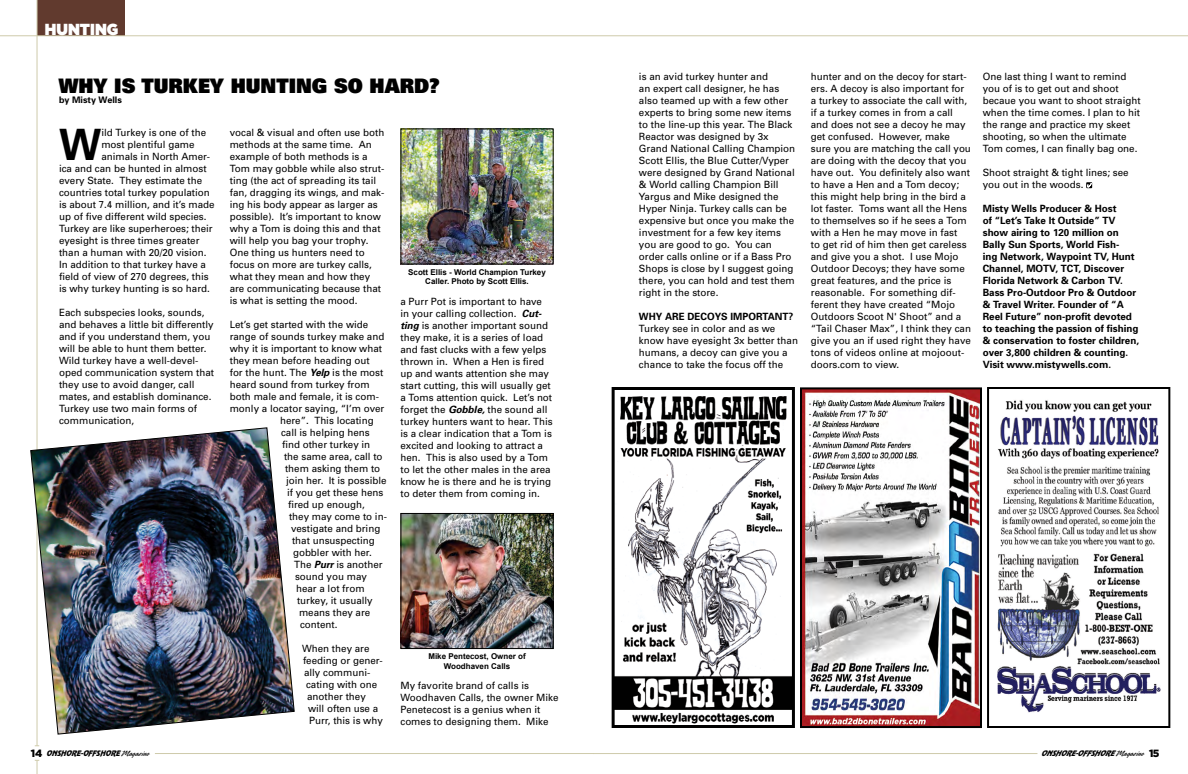
<style>
.page{position:relative;width:1188px;height:774px;background:#fff}
.page>*{position:absolute;margin:0;border:0;box-sizing:border-box;transform-origin:0 0}
.t1{font:700 43.2px "Univers";color:#000}
.t2{font:900 20px "Univers";color:#000;scale:.95 1}
.t3{font:900 16px "Gotham";color:#fff;scale:.95 1}
.t4{font:10px/12px "Univers";color:#000}
.t5{font:700 10px/12px "Univers";color:#000}
.t6{font:700 9px "Univers";color:#000}
.t7{font:700 8px/9.6px "Arial";color:#000;text-align:center}
.t8{font:italic 6.8px "Revue";color:#000}
.s1{font-weight:700;font-style:italic}
.s2{font-family:"Gotham";font-weight:900;font-style:normal;font-size:10.5px}
.s3{font-family:"Rapier Plain";font-style:normal;font-size:8.7px}
</style>
<div class="page">
<hr style="left:593px;top:753px;width:444px;height:1px;background:#cecaaa">
<hr style="left:155px;top:753px;width:439px;height:1px;background:#cecaaa">
<img style="left:997px;top:400px;width:164px;height:313px">
<div style="left:987px;top:387px;width:183px;height:341px;border:2px solid #000"></div>
<img style="left:616px;top:396px;width:175px;height:328px">
<div style="left:612px;top:387px;width:183px;height:341px;border:3px solid #000"></div>
<img style="left:803px;top:390px;width:176px;height:335px">
<div style="left:800px;top:387px;width:182px;height:341px;border:2px solid #000"></div>
<div style="left:38px;top:0;width:87px;height:36px;background:#613a2e"></div>
<hr style="left:0;top:35px;width:1188px;height:1px;background:#cecaaa">
<hr style="left:37px;top:0;width:1px;height:746px;background:#cecaaa">
<svg style="left:1086px;top:182px;width:6px;height:6px"></svg>
<svg style="left:35px;top:760px;width:4px;height:14px"></svg>
<img style="left:30px;top:427px;width:265px;height:308px">
<img style="left:402px;top:130px;width:150px;height:133px">
<div style="left:400px;top:128px;width:154px;height:137px;border:1px solid #000"></div>
<img style="left:402px;top:515px;width:150px;height:132px">
<div style="left:400px;top:513px;width:154px;height:136px;border:1px solid #000"></div>
<h3 class="t3" style="left:45px;top:18px;width:79px">HUNTING</h3>
<h2 class="t2" style="left:59px;top:72px;width:402px">WHY IS TURKEY HUNTING SO HARD?</h2>
<p class="t6" style="left:59px;top:94px;width:64px">by Misty Wells</p>
<h1 class="t1" style="left:59px;top:117px;width:44px">W</h1>
<p class="t4" style="left:101px;top:127px;width:106px">ild Turkey is one of the</p>
<p class="t4" style="left:230px;top:127px;width:156px">vocal &amp; visual and often use both methods at the same time. An example of both methods is a<br>Tom may gobble while also strut&shy;ting (the act of spreading its tail fan, dragging its wings, and mak&shy;ing his body appear as larger as possible). It’s important to know why a Tom is doing this and that will help you bag your trophy.<br>One thing us hunters need to focus on more are turkey calls, what they mean and how they are communicating because that is what is setting the mood.</p>
<p class="t4" style="left:230px;top:319px;width:140px">Let’s get started with the wide</p>
<p class="t4" style="left:230px;top:331px;width:156px">range of sounds turkey make and</p>
<p class="t4" style="left:230px;top:343px;width:154px">why it is important to know what</p>
<p class="t4" style="left:230px;top:355px;width:141px">they mean before heading out</p>
<p class="t4" style="left:230px;top:367px;width:155px">for the hunt. The <span class="s1">Yelp</span> is the most</p>
<p class="t4" style="left:230px;top:379px;width:141px">heard sound from turkey from</p>
<p class="t4" style="left:230px;top:391px;width:151px">both male and female, it is com-</p>
<p class="t4" style="left:230px;top:403px;width:156px">monly a locator saying, “I’m over</p>
<p class="t4" style="left:280px;top:415px;width:95px">here”. This locating</p>
<p class="t4" style="left:281px;top:427px;width:90px">call is helping hens</p>
<p class="t4" style="left:282px;top:439px;width:90px">find other turkey in</p>
<p class="t4" style="left:284px;top:451px;width:100px">the same area, call to</p>
<p class="t4" style="left:285px;top:463px;width:97px">them asking them to</p>
<p class="t4" style="left:286px;top:475px;width:102px">join her. It is possible</p>
<p class="t4" style="left:287px;top:487px;width:98px">if you get these hens</p>
<p class="t4" style="left:288px;top:499px;width:78px">fired up enough,</p>
<p class="t4" style="left:289px;top:511px;width:99px">they may come to in-</p>
<p class="t4" style="left:291px;top:523px;width:91px">vestigate and bring</p>
<p class="t4" style="left:292px;top:535px;width:84px">that unsuspecting</p>
<p class="t4" style="left:293px;top:547px;width:80px">gobbler with her.</p>
<p class="t4" style="left:294px;top:559px;width:90px">The <span class="s1">Purr</span> is another</p>
<p class="t4" style="left:295px;top:571px;width:73px">sound you may</p>
<p class="t4" style="left:296px;top:583px;width:70px">hear a lot from</p>
<p class="t4" style="left:297px;top:595px;width:77px">turkey, it usually</p>
<p class="t4" style="left:299px;top:607px;width:73px">means they are</p>
<p class="t4" style="left:300px;top:619px;width:39px">content.</p>
<p class="t4" style="left:302px;top:643px;width:69px">When they are</p>
<p class="t4" style="left:303px;top:655px;width:81px">feeding or gener-</p>
<p class="t4" style="left:304px;top:667px;width:68px">ally communi-</p>
<p class="t4" style="left:306px;top:679px;width:73px">cating with one</p>
<p class="t4" style="left:307px;top:691px;width:60px">another they</p>
<p class="t4" style="left:308px;top:703px;width:72px">will often use a</p>
<p class="t4" style="left:309px;top:715px;width:75px">Purr, this is why</p>
<p class="t4" style="left:101px;top:139px;width:95px">most plentiful game</p>
<p class="t4" style="left:101px;top:151px;width:110px">animals in North Amer-</p>
<p class="t4" style="left:59px;top:163px;width:149px">ica and can be hunted in almost</p>
<p class="t4" style="left:59px;top:175px;width:145px">every State. They estimate the</p>
<p class="t4" style="left:59px;top:187px;width:152px">countries total turkey population</p>
<p class="t4" style="left:59px;top:199px;width:157px">is about 7.4 million, and it’s made</p>
<p class="t4" style="left:59px;top:211px;width:149px">up of five different wild species.</p>
<p class="t4" style="left:59px;top:223px;width:155px">Turkey are like superheroes; their</p>
<p class="t4" style="left:59px;top:235px;width:142px">eyesight is three times greater</p>
<p class="t4" style="left:59px;top:247px;width:149px">than a human with 20/20 vision.</p>
<p class="t4" style="left:59px;top:259px;width:149px">In addition to that turkey have a</p>
<p class="t4" style="left:59px;top:271px;width:151px">field of view of 270 degrees, this</p>
<p class="t4" style="left:59px;top:283px;width:152px">is why turkey hunting is so hard.</p>
<p class="t4" style="left:59px;top:307px;width:157px">Each subspecies looks, sounds, and behaves a little bit differently and if you understand them, you will be able to hunt them better.<br>Wild turkey have a well-devel&shy;oped communication system that they use to avoid danger, call mates, and establish dominance.<br>Turkey use two main forms of communication,</p>
<p class="t7" style="left:408px;top:267px;width:139px">Scott Ellis - World Champion Turkey<br>Caller. Photo by Scott Ellis.</p>
<p class="t4" style="left:400px;top:295px;width:154px">a Purr Pot is important to have in your calling collection. <span class="s1">Cut&shy;ting</span> is another important sound they make, it is a series of load and fast clucks with a few yelps thrown in. When a Hen is fired up and wants attention she may start cutting, this will usually get a Toms attention quick. Let’s not forget the <span class="s1">Gobble,</span> the sound all turkey hunters want to hear. This is a clear indication that a Tom is excited and looking to attract a hen. This is also used by a Tom to let the other males in the area know he is there and he is trying to deter them from coming in.</p>
<p class="t7" style="left:428px;top:652px;width:99px">Mike Pentecost, Owner of<br>Woodhaven Calls</p>
<p class="t4" style="left:400px;top:679px;width:160px">My favorite brand of calls is<br>Woodhaven Calls, the owner Mike<br>Penetecost is a genius when it comes to designing them. Mike</p>
<p class="t4" style="left:639px;top:70px;width:158px">is an avid turkey hunter and<br>an expert call designer, he has also teamed up with a few other experts to bring some new items to the line-up this year. The Black<br>Reactor was designed by 3x<br>Grand National Calling Champion<br>Scott Ellis, the Blue Cutter/Vyper were designed by Grand National &amp; World calling Champion Bill<br>Yargus and Mike designed the<br>Hyper Ninja. Turkey calls can be expensive but once you make the investment for a few key items you are good to go. You can order calls online or if a Bass Pro<br>Shops is close by I suggest going there, you can hold and test them right in the store.</p>
<p class="t5" style="left:639px;top:310px;width:156px">WHY ARE DECOYS IMPORTANT?</p>
<p class="t4" style="left:639px;top:322px;width:161px">Turkey see in color and as we know have eyesight 3x better than humans, a decoy can give you a chance to take the focus off the</p>
<p class="t4" style="left:811px;top:70px;width:162px">hunter and on the decoy for start&shy;ers. A decoy is also important for a turkey to associate the call with, if a turkey comes in from a call and does not see a decoy he may get confused. However, make sure you are matching the call you are doing with the decoy that you have out. You definitely also want to have a Hen and a Tom decoy; this might help bring in the bird a lot faster. Toms want all the Hens to themselves so if he sees a Tom with a Hen he may move in fast<br>to get rid of him then get careless and give you a shot. I use Mojo<br>Outdoor Decoys; they have some great features, and the price is reasonable. For something dif&shy;ferent they have created “Mojo<br>Outdoors Scoot N' Shoot” and a “Tail Chaser Max”, I think they can give you an if used right they have tons of videos online at mojoout&shy;doors.com to view.</p>
<p class="t4" style="left:983px;top:70px;width:159px">One last thing I want to remind you of is to get out and shoot becaue you want to shoot straight when the time comes. I plan to hit the range and practice my skeet shooting, so when the ultimate<br>Tom comes, I can finally bag one.</p>
<p class="t4" style="left:983px;top:166px;width:147px">Shoot straight &amp; tight lines; see you out in the woods.</p>
<p class="t5" style="left:983px;top:202px;width:158px">Misty Wells Producer &amp; Host<br>of “Let’s Take It Outside” TV show airing to 120 million on<br>Bally Sun Sports, World Fish-<br>ing Network, Waypoint TV, Hunt<br>Channel, MOTV, TCT, Discover<br>Florida Network &amp; Carbon TV.<br>Bass Pro-Outdoor Pro &amp; Outdoor &amp; Travel Writer. Founder of “A<br>Reel Future” non-profit devoted to teaching the passion of fishing &amp; conservation to foster children, over 3,800 children &amp; counting.<br>Visit www.mistywells.com.</p>
<p class="t8" style="left:31px;top:749px;width:120px"><span class="s2">1 4</span> ONSHORE-OFFSHORE <span class="s3">Ma g a z in e</span></p>
<p class="t8" style="left:1041px;top:749px;width:120px">ONSHORE-OFFSHORE <span class="s3">M a g a z i n e</span> <span class="s2">1 5</span></p>
</div>
